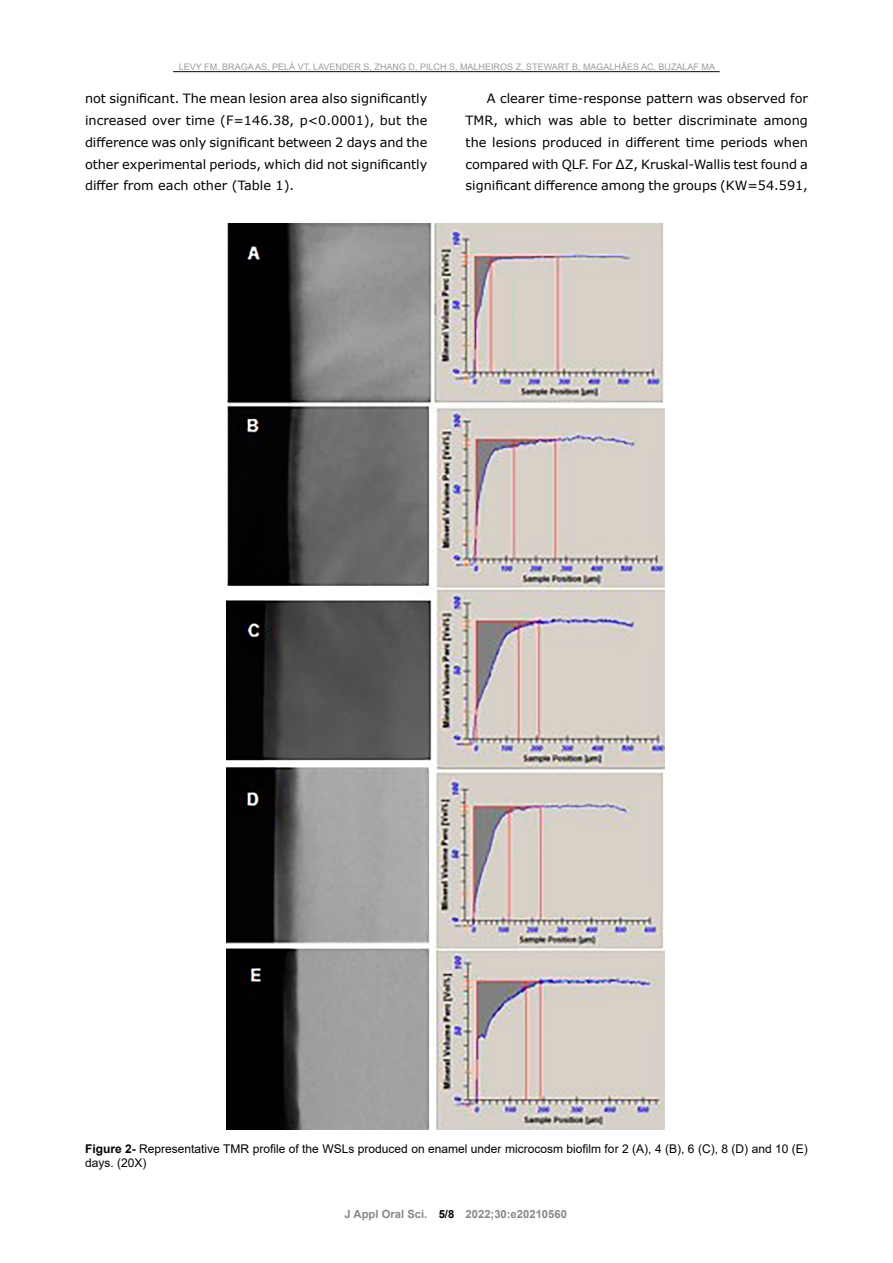
<style>
.page{position:relative;width:893px;height:1263px;background:#fff}
.page>*{position:absolute;margin:0;border:0;box-sizing:border-box;transform-origin:0 0}
.t1{font:12.75px/21.8px "Verdana";letter-spacing:-.005em;color:#000;text-align:justify}
.t2{font:12px/14.4px "Arial";color:#000}
.t3{font:700 11.25px "Arial";color:#89878c}
.t4{font:9px "Arial";color:#9c9ba0}
.s1{font-weight:700}
.s2{color:#000}
</style>
<div class="page">
<hr style="left:173px;top:71px;width:547px;height:1px;background:#000805">
<img style="left:226px;top:223px;width:439px;height:906px">
<p class="t4" style="left:179px;top:60px;width:538px">LEVY FM, BRAGA AS, PELÁ VT, LAVENDER S, ZHANG D, PILCH S, MALHEIROS Z, STEWART B, MAGALHÃES AC, BUZALAF MA</p>
<p class="t1" style="left:85px;top:88px;width:344px">not significant. The mean lesion area also significantly increased over time (F=146.38, p&lt;0.0001), but the difference was only significant between 2 days and the other experimental periods, which did not significantly differ from each other (Table 1).</p>
<p class="t1" style="left:466px;top:88px;width:344px;text-indent:21px">A clearer time-response pattern was observed for TMR, which was able to better discriminate among the lesions produced in different time periods when compared with QLF. For ∆Z, Kruskal-Wallis test found a significant difference among the groups (KW=54.591,</p>
<p class="t2" style="left:85px;top:1141px;width:724px"><span class="s1">Figure 2-</span> Representative TMR profile of the WSLs produced on enamel under microcosm biofilm for 2 (A), 4 (B), 6 (C), 8 (D) and 10 (E) days. (20X)</p>
<p class="t3" style="left:345px;top:1206px;width:224px">J Appl Oral Sci. <span class="s2">5/8</span> 2022;30:e20210560</p>
</div>
